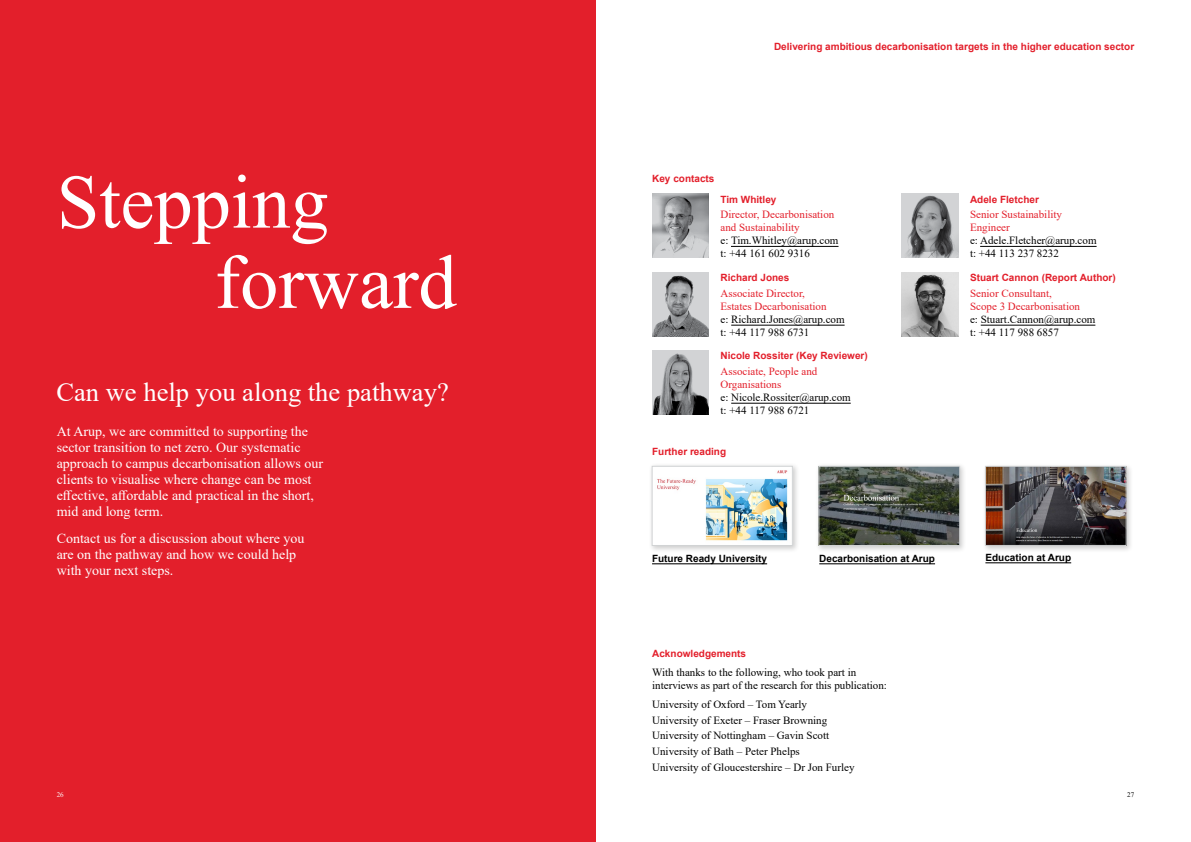
<style>
.page{position:relative;width:1191px;height:842px;background:#fff}
.page>*{position:absolute;margin:0;border:0;box-sizing:border-box;transform-origin:0 0}
.t1{font:76.4px/80.2px "Times New Roman";color:#fff}
.t2{font:26.6px "Times New Roman";color:#fff}
.t3{font:14px/16px "Times New Roman";color:#fff}
.t4{font:11px/13px "Times New Roman";color:#000}
.t5{font:11px/13px "Times New Roman";color:#e31f2b}
.t6{font:700 10px "Arial";color:#e31f2b}
.t7{font:700 10px "Arial";color:#000}
.t8{font:7px "Times New Roman";color:#000}
.t9{font:7px "Times New Roman";color:#fff}
</style>
<div class="page">
<div style="left:0;top:0;width:595px;height:842px;background:#e31f2b"></div>
<hr style="left:731px;top:246px;width:107px;height:1px;background:#000">
<hr style="left:731px;top:325px;width:113px;height:1px;background:#000">
<hr style="left:731px;top:403px;width:119px;height:1px;background:#000">
<hr style="left:980px;top:246px;width:116px;height:1px;background:#000">
<hr style="left:980px;top:325px;width:115px;height:1px;background:#000">
<img style="left:652px;top:194px;width:57px;height:63px">
<img style="left:652px;top:273px;width:57px;height:63px">
<img style="left:652px;top:351px;width:57px;height:63px">
<hr style="left:652px;top:563px;width:115px;height:1px;background:#000">
<div style="left:648px;top:462px;width:152px;height:91px;background:#000;opacity:.2"></div>
<img style="left:653px;top:468px;width:138px;height:76px">
<div style="left:651px;top:466px;width:142px;height:80px;border:1px solid #d1d3d4"></div>
<hr style="left:819px;top:563px;width:116px;height:1px;background:#000">
<div style="left:815px;top:462px;width:152px;height:91px;background:#000;opacity:.2"></div>
<img style="left:820px;top:468px;width:138px;height:76px">
<div style="left:818px;top:466px;width:142px;height:80px;border:1px solid #d1d3d4"></div>
<img style="left:901px;top:194px;width:57px;height:63px">
<img style="left:901px;top:273px;width:57px;height:63px">
<hr style="left:985px;top:562px;width:86px;height:1px;background:#000">
<div style="left:981px;top:463px;width:152px;height:90px;background:#000;opacity:.2"></div>
<img style="left:987px;top:468px;width:137px;height:76px">
<div style="left:985px;top:466px;width:141px;height:80px;border:1px solid #d1d3d4"></div>
<h1 class="t1" style="left:215px;top:159px;width:243px;text-indent:-158px">Stepping forward</h1>
<h2 class="t2" style="left:56px;top:373px;width:394px">Can we help you along the pathway?</h2>
<p class="t3" style="left:57px;top:423px;width:268px">At Arup, we are committed to supporting the sector transition to net zero. Our systematic approach to campus decarbonisation allows our clients to visualise where change can be most effective, affordable and practical in the short, mid and long term.</p>
<p class="t3" style="left:57px;top:530px;width:249px">Contact us for a discussion about where you are on the pathway and how we could help with your next steps.</p>
<p class="t9" style="left:57px;top:789px;width:8px">26</p>
<p class="t6" style="left:652px;top:171px;width:64px">Key contacts</p>
<p class="t6" style="left:774px;top:39px;width:362px">Delivering ambitious decarbonisation targets in the higher education sector</p>
<p class="t6" style="left:720px;top:192px;width:57px">Tim Whitley</p>
<p class="t5" style="left:720px;top:208px;width:115px">Director, Decarbonisation and Sustainability</p>
<p class="t4" style="left:720px;top:234px;width:120px">e: Tim.Whitley@arup.com t: +44 161 602 9316</p>
<p class="t6" style="left:720px;top:271px;width:70px">Richard Jones</p>
<p class="t5" style="left:720px;top:287px;width:108px">Associate Director,<br>Estates Decarbonisation</p>
<p class="t4" style="left:720px;top:313px;width:126px">e: Richard.Jones@arup.com t: +44 117 988 6731</p>
<p class="t6" style="left:720px;top:349px;width:149px">Nicole Rossiter (Key Reviewer)</p>
<p class="t5" style="left:720px;top:365px;width:98px">Associate, People and<br>Organisations</p>
<p class="t4" style="left:720px;top:391px;width:132px">e: Nicole.Rossiter@arup.com t: +44 117 988 6721</p>
<p class="t6" style="left:652px;top:445px;width:75px">Further reading</p>
<p class="t6" style="left:970px;top:192px;width:70px">Adele Fletcher</p>
<p class="t5" style="left:970px;top:208px;width:93px">Senior Sustainability<br>Engineer</p>
<p class="t4" style="left:970px;top:234px;width:128px">e: Adele.Fletcher@arup.com t: +44 113 237 8232</p>
<p class="t6" style="left:970px;top:271px;width:147px">Stuart Cannon (Report Author)</p>
<p class="t5" style="left:970px;top:287px;width:111px">Senior Consultant,<br>Scope 3 Decarbonisation</p>
<p class="t4" style="left:970px;top:313px;width:127px">e: Stuart.Cannon@arup.com t: +44 117 988 6857</p>
<p class="t7" style="left:652px;top:551px;width:117px">Future Ready University</p>
<p class="t7" style="left:819px;top:551px;width:117px">Decarbonisation at Arup</p>
<p class="t6" style="left:652px;top:647px;width:95px">Acknowledgements</p>
<p class="t4" style="left:652px;top:665px;width:236px">With thanks to the following, who took part in interviews as part of the research for this publication:</p>
<p class="t4" style="left:652px;top:696px;width:204px;line-height:15.8px">University of Oxford – Tom Yearly University of Exeter – Fraser Browning University of Nottingham – Gavin Scott University of Bath – Peter Phelps<br>University of Gloucestershire – Dr Jon Furley</p>
<p class="t7" style="left:985px;top:550px;width:87px">Education at Arup</p>
<p class="t8" style="left:1127px;top:789px;width:8px">27</p>
</div>
